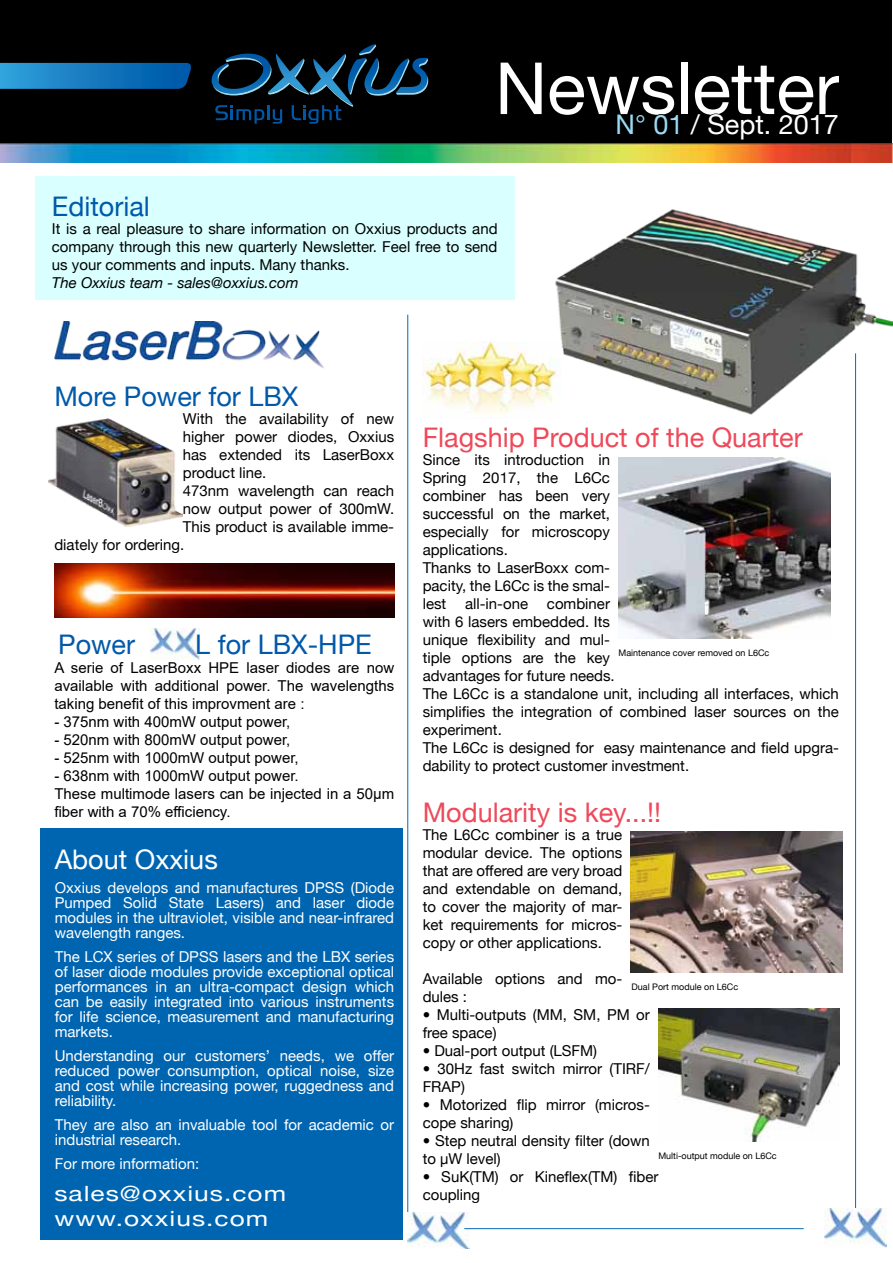
<style>
.page{position:relative;width:893px;height:1263px;background:#fff}
.page>*{position:absolute;margin:0;border:0;box-sizing:border-box;transform-origin:0 0}
.t1{font:72px "Helvetica Neue";color:#fff}
.t2{font:27px "Helvetica Neue";color:#ef495a}
.t3{font:27px "Helvetica Neue";color:#0059a9}
.t4{font:27px "Helvetica Neue";color:#fff}
.t5{font:21px/25.2px "Helvetica Neue";letter-spacing:.04em;color:#fff;scale:1.25 1}
.t6{font:15px/18px "Helvetica Neue";color:#000}
.t7{font:15px/15px "Helvetica Neue";color:#fff;text-align:justify}
.t8{font:15px/18px "Arial";color:#000;text-align:justify}
.t9{font:italic 15px "Helvetica Neue";color:#000}
.t10{font:9px "Helvetica Neue";color:#000}
.s1{color:#9bdbf3}
</style>
<div class="page">
<div style="left:0;top:0;width:892px;height:143px;background:#000"></div>
<svg style="left:211px;top:44px;width:217px;height:80px;background:#0a1f2f"></svg>
<svg style="left:0;top:63px;width:193px;height:26px;background:#1576ba"></svg>
<div style="left:35px;top:176px;width:479px;height:124px;background:#d9ffff"></div>
<svg style="left:617px;top:113px;width:28px;height:22px"></svg>
<svg style="left:654px;top:114px;width:25px;height:21px"></svg>
<svg style="left:689px;top:113px;width:12px;height:22px"></svg>
<div style="left:708px;top:113px;width:61px;height:27px;background:#000"></div>
<svg style="left:779px;top:114px;width:40px;height:21px"></svg>
<svg style="left:825px;top:114px;width:13px;height:21px"></svg>
<div style="left:41px;top:828px;width:362px;height:411px;background:#0065b1"></div>
<img style="left:0;top:143px;width:893px;height:20px">
<img style="left:555px;top:209px;width:338px;height:208px">
<img style="left:423px;top:342px;width:138px;height:75px">
<hr style="left:855px;top:353px;width:1px;height:861px;background:#066bb5">
<hr style="left:407px;top:315px;width:1px;height:899px;background:#066bb5">
<img style="left:54px;top:322px;width:270px;height:46px">
<img style="left:631px;top:831px;width:211px;height:141px">
<img style="left:48px;top:418px;width:135px;height:109px">
<img style="left:618px;top:457px;width:212px;height:182px">
<img style="left:407px;top:1213px;width:62px;height:35px">
<img style="left:150px;top:628px;width:50px;height:31px">
<img style="left:54px;top:563px;width:340px;height:55px">
<img style="left:658px;top:1008px;width:182px;height:134px">
<img style="left:824px;top:1209px;width:62px;height:39px">
<hr style="left:464px;top:1228px;width:340px;height:1px;background:#066bb5">
<h1 class="t1" style="left:495px;top:45px;width:345px">Newsletter</h1>
<h2 class="t4" style="left:616px;top:108px;width:225px"><span class="s1">N° 01</span> / Sept. 2017</h2>
<h2 class="t3" style="left:52px;top:190px;width:99px">Editorial</h2>
<p class="t6" style="left:52px;top:220px;width:447px;text-align:justify">It is a real pleasure to share information on Oxxius products and company through this new quarterly Newsletter. Feel free to send us your comments and inputs. Many thanks.</p>
<p class="t9" style="left:52px;top:274px;width:248px">The Oxxius team - sales@oxxius.com</p>
<h2 class="t3" style="left:54px;top:380px;width:245px">More Power for LBX</h2>
<p class="t6" style="left:183px;top:410px;width:213px">With the availability of new</p>
<p class="t6" style="left:183px;top:428px;width:213px">higher power diodes, Oxxius</p>
<p class="t6" style="left:183px;top:446px;width:213px">has extended its LaserBoxx</p>
<p class="t6" style="left:183px;top:464px;width:85px">product line.</p>
<p class="t6" style="left:183px;top:482px;width:213px">473nm wavelength can reach</p>
<p class="t6" style="left:183px;top:500px;width:213px">now output power of 300mW.</p>
<p class="t6" style="left:183px;top:518px;width:213px">This product is available imme-</p>
<p class="t6" style="left:54px;top:536px;width:132px">diately for ordering.</p>
<h2 class="t3" style="left:58px;top:628px;width:78px">Power</h2>
<h2 class="t3" style="left:195px;top:628px;width:178px">L for LBX-HPE</h2>
<p class="t8" style="left:54px;top:659px;width:341px">A serie of LaserBoxx HPE laser diodes are now available with additional power. The wavelengths taking benefit of this improvment are :</p>
<p class="t8" style="left:54px;top:713px;width:237px">- 375nm with 400mW output power,</p>
<p class="t8" style="left:54px;top:731px;width:237px">- 520nm with 800mW output power,</p>
<p class="t8" style="left:54px;top:749px;width:246px">- 525nm with 1000mW output power,</p>
<p class="t8" style="left:54px;top:767px;width:341px;text-align:left">- 638nm with 1000mW output power.<br>These multimode lasers can be injected in a 50µm fiber with a 70% efficiency.</p>
<h2 class="t4" style="left:55px;top:843px;width:165px">About Oxxius</h2>
<p class="t7" style="left:55px;top:880px;width:341px">Oxxius develops and manufactures DPSS (Diode Pumped Solid State Lasers) and laser diode modules in the ultraviolet, visible and near-infrared wavelength ranges.</p>
<p class="t7" style="left:55px;top:949px;width:341px">The LCX series of DPSS lasers and the LBX series of laser diode modules provide exceptional optical performances in an ultra-compact design which can be easily integrated into various instruments for life science, measurement and manufacturing markets.</p>
<p class="t7" style="left:55px;top:1048px;width:341px">Understanding our customers’ needs, we offer reduced power consumption, optical noise, size and cost while increasing power, ruggedness and reliability.</p>
<p class="t7" style="left:55px;top:1117px;width:341px">They are also an invaluable tool for academic or industrial research.</p>
<p class="t7" style="left:55px;top:1156px;width:146px">For more information:</p>
<h3 class="t5" style="left:54px;top:1180px;width:187px">sales@oxxius.com www.oxxius.com</h3>
<h2 class="t2" style="left:423px;top:421px;width:382px">Flagship Product of the Quarter</h2>
<p class="t6" style="left:423px;top:451px;width:189px">Since its introduction in<br>Spring 2017, the L6Cc combiner has been very successful on the market, especially for microscopy applications.<br>Thanks to LaserBoxx com&shy;pacity, the L6Cc is the smal&shy;lest</p>
<p class="t6" style="left:423px;top:595px;width:418px;text-indent:124px">combiner<br>with 6 lasers embedded. Its<br>unique flexibility and mul-<br>tiple options are the key<br>advantages for future needs.<br>The L6Cc is a standalone unit, including all interfaces, which simplifies the integration of combined laser sources on the experiment.<br>The L6Cc is designed for easy maintenance and field upgra&shy;dability to protect customer investment.</p>
<h2 class="t2" style="left:423px;top:796px;width:240px">Modularity is key...!!</h2>
<p class="t6" style="left:423px;top:825px;width:201px;text-align:justify">The L6Cc combiner is a true modular device. The options that are offered are very broad and extendable on demand, to cover the majority of mar&shy;ket requirements for micros&shy;copy or other applications.</p>
<p class="t6" style="left:423px;top:969px;width:201px">Available options and mo&shy;dules :</p>
<p class="t6" style="left:423px;top:1005px;width:229px">• Multi-outputs (MM, SM, PM or free space)</p>
<p class="t6" style="left:423px;top:1041px;width:176px">• Dual-port output (LSFM)</p>
<p class="t6" style="left:423px;top:1059px;width:229px">• 30Hz fast switch mirror (TIRF/<br>FRAP)</p>
<p class="t6" style="left:423px;top:1095px;width:229px">• Motorized flip mirror (micros&shy;cope sharing)</p>
<p class="t6" style="left:423px;top:1131px;width:229px">• Step neutral density filter (down to μW level)</p>
<p class="t6" style="left:423px;top:1167px;width:237px">• SuK(TM) or Kineflex(TM) fiber coupling</p>
<p class="t6" style="left:465px;top:595px;width:65px">all-in-one</p>
<p class="t10" style="left:618px;top:647px;width:152px">Maintenance cover removed on L6Cc</p>
<p class="t10" style="left:632px;top:981px;width:108px">Dual Port module on L6Cc</p>
<p class="t10" style="left:658px;top:1150px;width:120px">Multi-output module on L6Cc</p>
</div>
